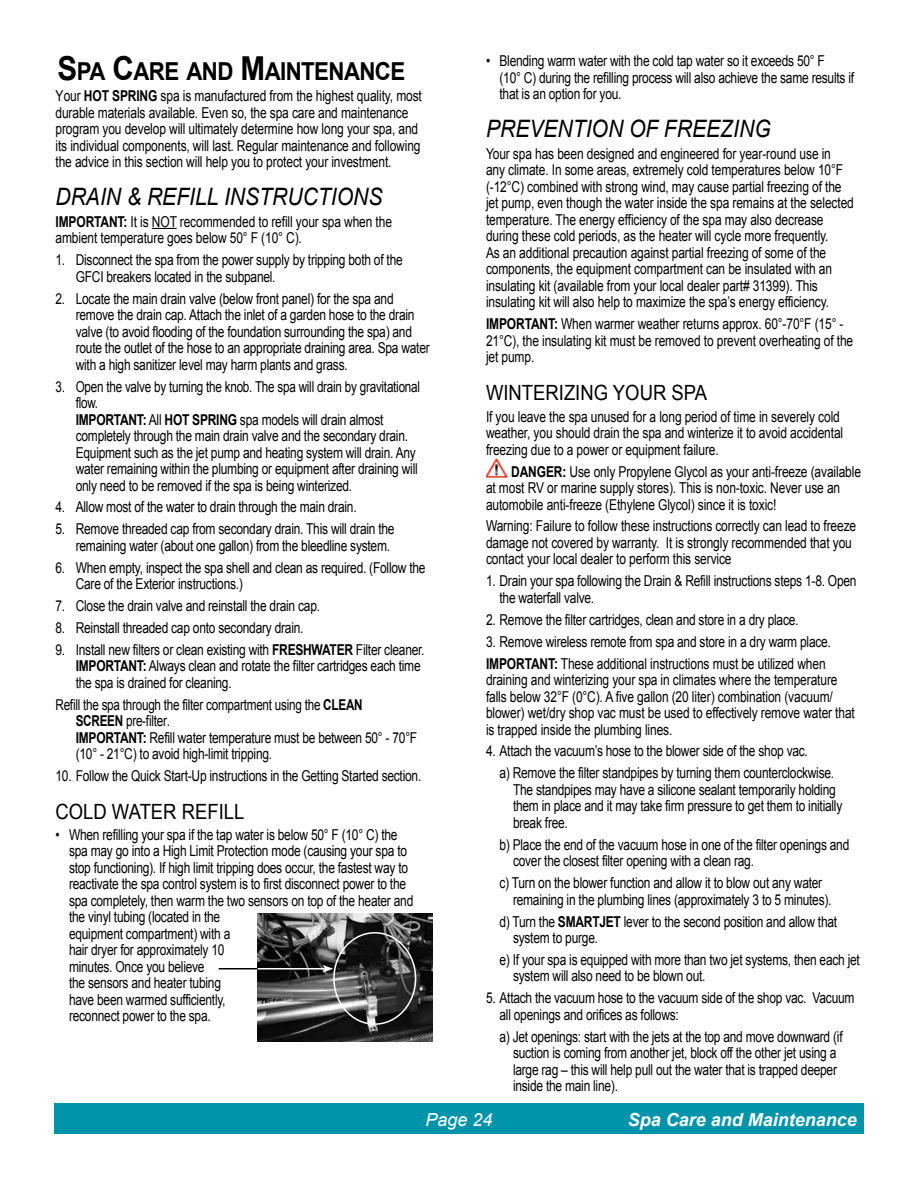
<style>
.page{position:relative;width:918px;height:1188px;background:#fff}
.page>*{position:absolute;margin:0;border:0;box-sizing:border-box;transform-origin:0 0}
.t1{font:700 24.75px "Arial";letter-spacing:-.025em;color:#000;scale:.9 1}
.t2{font:italic 24px "Arial";color:#000;scale:.88 1}
.t3{font:21px "Arial";color:#000;scale:.88 1}
.t4{font:italic 700 18px "Arial";color:#fff}
.t5{font:italic 18px "Arial";color:#fff}
.t6{font:15px/16.5px "Arial";letter-spacing:-.02em;color:#000;scale:.8 1}
.t7{font:15px/16.5px "Arial";letter-spacing:-.02em;color:#000;scale:.78 1}
.s1{font-weight:700}
.s2{font-size:33px}
</style>
<div class="page">
<div style="left:54px;top:1103px;width:810px;height:31px;background:#0094aa"></div>
<svg style="left:152px;top:228px;width:25px;height:1px"></svg>
<img style="left:486px;top:458px;width:21px;height:20px">
<img style="left:258px;top:913px;width:174px;height:129px">
<div style="left:333px;top:932px;width:83px;height:93px;border:2px solid #fff;border-radius:50%"></div>
<hr style="left:255px;top:968px;width:70px;height:2px;background:#fff">
<svg style="left:323px;top:965px;width:10px;height:8px"></svg>
<hr style="left:219px;top:968px;width:39px;height:2px;background:#000">
<p class="t6" style="left:500px;top:53px;width:445px;text-indent:-14px">• Blending warm water with the cold tap water so it exceeds 50° F<br>(10° C) during the refilling process will also achieve the same results if that is an option for you.</p>
<h2 class="t2" style="left:486px;top:113px;width:325px">PREVENTION OF FREEZING</h2>
<p class="t6" style="left:486px;top:145px;width:461px">Your spa has been designed and engineered for year-round use in<br>any climate. In some areas, extremely cold temperatures below 10°F (-12°C) combined with strong wind, may cause partial freezing of the jet pump, even though the water inside the spa remains at the selected temperature. The energy efficiency of the spa may also decrease during these cold periods, as the heater will cycle more frequently.<br>As an additional precaution against partial freezing of some of the components, the equipment compartment can be insulated with an insulating kit (available from your local dealer part# 31399). This insulating kit will also help to maximize the spa’s energy efficiency.</p>
<p class="t6" style="left:486px;top:316px;width:461px"><span class="s1">IMPORTANT:</span> When warmer weather returns approx. 60°-70°F (15° -<br>21°C), the insulating kit must be removed to prevent overheating of the jet pump.</p>
<h3 class="t3" style="left:486px;top:379px;width:253px">WINTERIZING YOUR SPA</h3>
<p class="t6" style="left:486px;top:408px;width:448px">If you leave the spa unused for a long period of time in severely cold weather, you should drain the spa and winterize it to avoid accidental freezing due to a power or equipment failure.</p>
<p class="t6" style="left:486px;top:463px;width:470px;text-indent:25px"><span class="s1">DANGER:</span> Use only Propylene Glycol as your anti-freeze (available at most RV or marine supply stores). This is non-toxic. Never use an automobile anti-freeze (Ethylene Glycol) since it is toxic!</p>
<p class="t6" style="left:486px;top:518px;width:464px">Warning: Failure to follow these instructions correctly can lead to freeze damage not covered by warranty. It is strongly recommended that you contact your local dealer to perform this service</p>
<p class="t6" style="left:500px;top:573px;width:448px;text-indent:-14px">1. Drain your spa following the Drain &amp; Refill instructions steps 1-8. Open the waterfall valve.</p>
<p class="t6" style="left:486px;top:611px;width:392px">2. Remove the filter cartridges, clean and store in a dry place.</p>
<p class="t6" style="left:486px;top:631px;width:433px;line-height:21.9px">3. Remove wireless remote from spa and store in a dry warm place.<br><span class="s1">IMPORTANT:</span> These additional instructions must be utilized when</p>
<p class="t6" style="left:486px;top:672px;width:463px">draining and winterizing your spa in climates where the temperature falls below 32°F (0°C). A five gallon (20 liter) combination (vacuum/ blower) wet/dry shop vac must be used to effectively remove water that is trapped inside the plumbing lines.</p>
<p class="t6" style="left:500px;top:740px;width:420px;line-height:21.9px;text-indent:-14px">4. Attach the vacuum’s hose to the blower side of the shop vac.<br>a) Remove the filter standpipes by turning them counterclockwise.</p>
<p class="t6" style="left:513px;top:781px;width:413px">The standpipes may have a silicone sealant temporarily holding them in place and it may take firm pressure to get them to initially break free.</p>
<p class="t6" style="left:513px;top:836px;width:422px;text-indent:-14px">b) Place the end of the vacuum hose in one of the filter openings and cover the closest filter opening with a clean rag.</p>
<p class="t6" style="left:513px;top:875px;width:400px;text-indent:-14px">c) Turn on the blower function and allow it to blow out any water remaining in the plumbing lines (approximately 3 to 5 minutes).</p>
<p class="t6" style="left:513px;top:913px;width:407px;text-indent:-14px">d) Turn the <span class="s1">SMARTJET</span> lever to the second position and allow that system to purge.</p>
<p class="t6" style="left:513px;top:952px;width:435px;text-indent:-14px">e) If your spa is equipped with more than two jet systems, then each jet system will also need to be blown out.</p>
<p class="t6" style="left:500px;top:990px;width:445px;text-indent:-14px">5. Attach the vacuum hose to the vacuum side of the shop vac. Vacuum all openings and orifices as follows:</p>
<p class="t6" style="left:513px;top:1028px;width:414px;text-indent:-14px">a) Jet openings: start with the jets at the top and move downward (if suction is coming from another jet, block off the other jet using a large rag – this will help pull out the water that is trapped deeper inside the main line).</p>
<p class="t4" style="left:628px;top:1107px;width:231px">Spa Care and Maintenance</p>
<h1 class="t1" style="left:58px;top:54px;width:388px"><span class="s2">S</span>PA <span class="s2">C</span>ARE AND <span class="s2">M</span>AINTENANCE</h1>
<p class="t6" style="left:56px;top:88px;width:460px">Your <span class="s1">HOT SPRING</span> spa is manufactured from the highest quality, most durable materials available. Even so, the spa care and maintenance program you develop will ultimately determine how long your spa, and its individual components, will last. Regular maintenance and following the advice in this section will help you to protect your investment.</p>
<h2 class="t2" style="left:56px;top:181px;width:373px">DRAIN &amp; REFILL INSTRUCTIONS</h2>
<p class="t6" style="left:56px;top:213px;width:422px"><span class="s1">IMPORTANT:</span> It is NOT recommended to refill your spa when the ambient temperature goes below 50° F (10° C).</p>
<p class="t6" style="left:76px;top:252px;width:410px;text-indent:-20px">1. Disconnect the spa from the power supply by tripping both of the<br>GFCI breakers located in the subpanel.</p>
<p class="t6" style="left:76px;top:290px;width:444px;text-indent:-20px">2. Locate the main drain valve (below front panel) for the spa and remove the drain cap. Attach the inlet of a garden hose to the drain valve (to avoid flooding of the foundation surrounding the spa) and route the outlet of the hose to an appropriate draining area. Spa water with a high sanitizer level may harm plants and grass.</p>
<p class="t7" style="left:76px;top:378px;width:443px;text-indent:-20px">3. Open the valve by turning the knob. The spa will drain by gravitational flow.<br><span class="s1">IMPORTANT:</span> All <span class="s1">HOT SPRING</span> spa models will drain almost completely through the main drain valve and the secondary drain.<br>Equipment such as the jet pump and heating system will drain. Any water remaining within the plumbing or equipment after draining will only need to be removed if the spa is being winterized.</p>
<p class="t6" style="left:56px;top:499px;width:378px">4. Allow most of the water to drain through the main drain.</p>
<p class="t6" style="left:56px;top:521px;width:425px;text-align:right">5. Remove threaded cap from secondary drain. This will drain the remaining water (about one gallon) from the bleedline system.</p>
<p class="t6" style="left:76px;top:559px;width:439px;text-indent:-20px">6. When empty, inspect the spa shell and clean as required. (Follow the<br>Care of the Exterior instructions.)</p>
<p class="t6" style="left:56px;top:598px;width:332px">7. Close the drain valve and reinstall the drain cap.</p>
<p class="t6" style="left:56px;top:620px;width:312px">8. Reinstall threaded cap onto secondary drain.</p>
<p class="t6" style="left:76px;top:642px;width:438px;text-indent:-20px">9. Install new filters or clean existing with <span class="s1">FRESHWATER</span> Filter cleaner.<br><span class="s1">IMPORTANT:</span> Always clean and rotate the filter cartridges each time the spa is drained for cleaning.</p>
<p class="t7" style="left:76px;top:696px;width:439px;text-indent:-20px">Refill the spa through the filter compartment using the <span class="s1">CLEAN<br>SCREEN</span> pre-filter.<br><span class="s1">IMPORTANT:</span> Refill water temperature must be between 50° - 70°F (10° - 21°C) to avoid high-limit tripping.</p>
<p class="t6" style="left:56px;top:768px;width:459px">10. Follow the Quick Start-Up instructions in the Getting Started section.</p>
<h3 class="t3" style="left:56px;top:798px;width:216px">COLD WATER REFILL</h3>
<p class="t6" style="left:69px;top:826px;width:432px;text-indent:-14px">• When refilling your spa if the tap water is below 50° F (10° C) the spa may go into a High Limit Protection mode (causing your spa to stop functioning). If high limit tripping does occur, the fastest way to reactivate the spa control system is to first disconnect power to the spa completely, then warm the two sensors on top of the heater and the vinyl tubing (located in the<br>equipment compartment) with a<br>hair dryer for approximately 10<br>minutes. Once you believe<br>the sensors and heater tubing<br>have been warmed sufficiently,<br>reconnect power to the spa.</p>
<p class="t5" style="left:425px;top:1108px;width:69px">Page 24</p>
</div>
